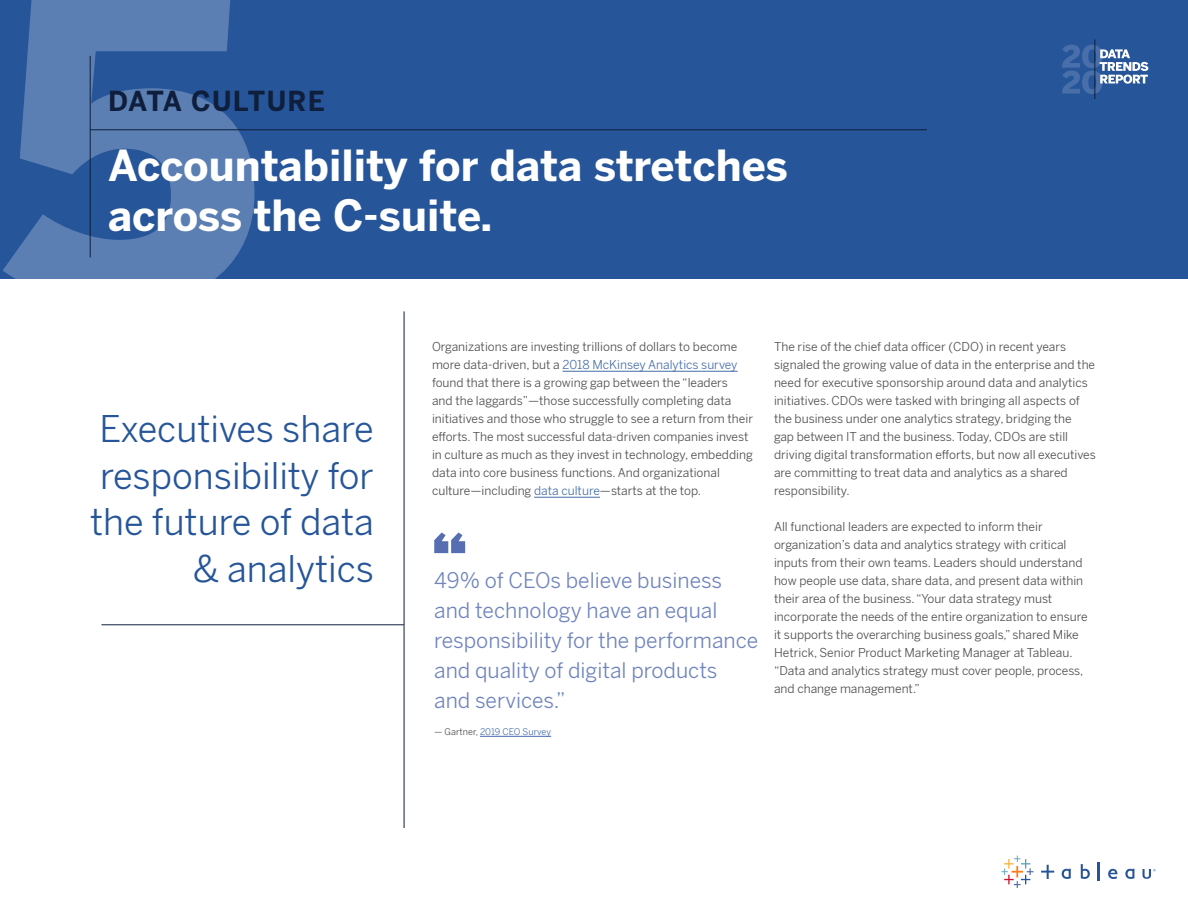
<style>
.page{position:relative;width:1188px;height:918px;background:#fff}
.page>*{position:absolute;margin:0;border:0;box-sizing:border-box;transform-origin:0 0}
.t1{font:900 420px "Benton Sans";color:#fff}
.t2{font:700 42px/50.4px "Benton Sans";color:#fff}
.t3{font:36px/46.5px "Benton Sans";color:#265599;text-align:right}
.t4{font:700 27px "Benton Sans";letter-spacing:.04em;color:#0f1e3c}
.t5{font:21px/30px "Benton Sans";color:#7084bd}
.t6{font:12px/18px "Benton Sans";color:#4d4d4f}
.t7{font:9px "Benton Sans";color:#456da9}
.s1{color:#456da9}
.s2{color:#4d4d4f}
</style>
<div class="page">
<div style="left:0;top:0;width:1188px;height:279px;background:#265599"></div>
<hr style="left:562px;top:371px;width:176px;height:1px;background:#456da9">
<hr style="left:534px;top:497px;width:66px;height:1px;background:#456da9">
<hr style="left:480px;top:736px;width:71px;height:1px;background:#456da9">
<svg style="left:434px;top:532px;width:31px;height:21px"></svg>
<hr style="left:404px;top:311px;width:1px;height:517px;background:#0f1e3c">
<hr style="left:101px;top:625px;width:303px;height:1px;background:#0f1e3c">
<hr style="left:90px;top:56px;width:1px;height:201px;background:#0f1e3c">
<hr style="left:90px;top:130px;width:837px;height:1px;background:#0f1e3c">
<svg style="left:1062px;top:45px;width:86px;height:49px"></svg>
<hr style="left:1095px;top:40px;width:1px;height:59px;background:#0f1e3c">
<svg style="left:1001px;top:856px;width:32px;height:32px"></svg>
<svg style="left:1081px;top:864px;width:9px;height:15px"></svg>
<svg style="left:1098px;top:862px;width:2px;height:19px"></svg>
<svg style="left:1108px;top:869px;width:10px;height:10px"></svg>
<svg style="left:1062px;top:869px;width:9px;height:10px"></svg>
<svg style="left:1125px;top:869px;width:9px;height:10px"></svg>
<svg style="left:1041px;top:865px;width:13px;height:14px"></svg>
<svg style="left:1143px;top:869px;width:13px;height:10px"></svg>
<h1 class="t1" style="left:0;top:-123px;width:262px">5</h1>
<h3 class="t4" style="left:108px;top:84px;width:219px">DATA CULTURE</h3>
<h2 class="t2" style="left:108px;top:141px;width:682px">Accountability for data stretches across the C-suite.</h2>
<h3 class="t3" style="left:90px;top:406px;width:285px">Executives share responsibility for the future of data &amp; analytics</h3>
<p class="t6" style="left:432px;top:338px;width:323px">Organizations are investing trillions of dollars to become more data-driven, but a <span class="s1">2018 McKinsey Analytics survey </span>found that there is a growing gap between the “leaders<br>and the laggards”—those successfully completing data initiatives and those who struggle to see a return from their efforts. The most successful data-driven companies invest in culture as much as they invest in technology, embedding data into core business functions. And organizational culture—including <span class="s1">data culture</span>—starts at the top.</p>
<p class="t6" style="left:774px;top:338px;width:323px">The rise of the chief data officer (CDO) in recent years signaled the growing value of data in the enterprise and the need for executive sponsorship around data and analytics initiatives. CDOs were tasked with bringing all aspects of the business under one analytics strategy, bridging the<br>gap between IT and the business. Today, CDOs are still driving digital transformation efforts, but now all executives are committing to treat data and analytics as a shared responsibility.</p>
<p class="t6" style="left:774px;top:518px;width:315px">All functional leaders are expected to inform their organization’s data and analytics strategy with critical inputs from their own teams. Leaders should understand how people use data, share data, and present data within their area of the business. “Your data strategy must incorporate the needs of the entire organization to ensure it supports the overarching business goals,” shared Mike Hetrick, Senior Product Marketing Manager at Tableau. “Data and analytics strategy must cover people, process, and change management.”</p>
<h3 class="t5" style="left:434px;top:565px;width:325px">49% of CEOs believe business and technology have an equal responsibility for the performance and quality of digital products and services.”</h3>
<p class="t7" style="left:434px;top:726px;width:118px"><span class="s2">— Gartner,</span> 2019 CEO Survey</p>
</div>
